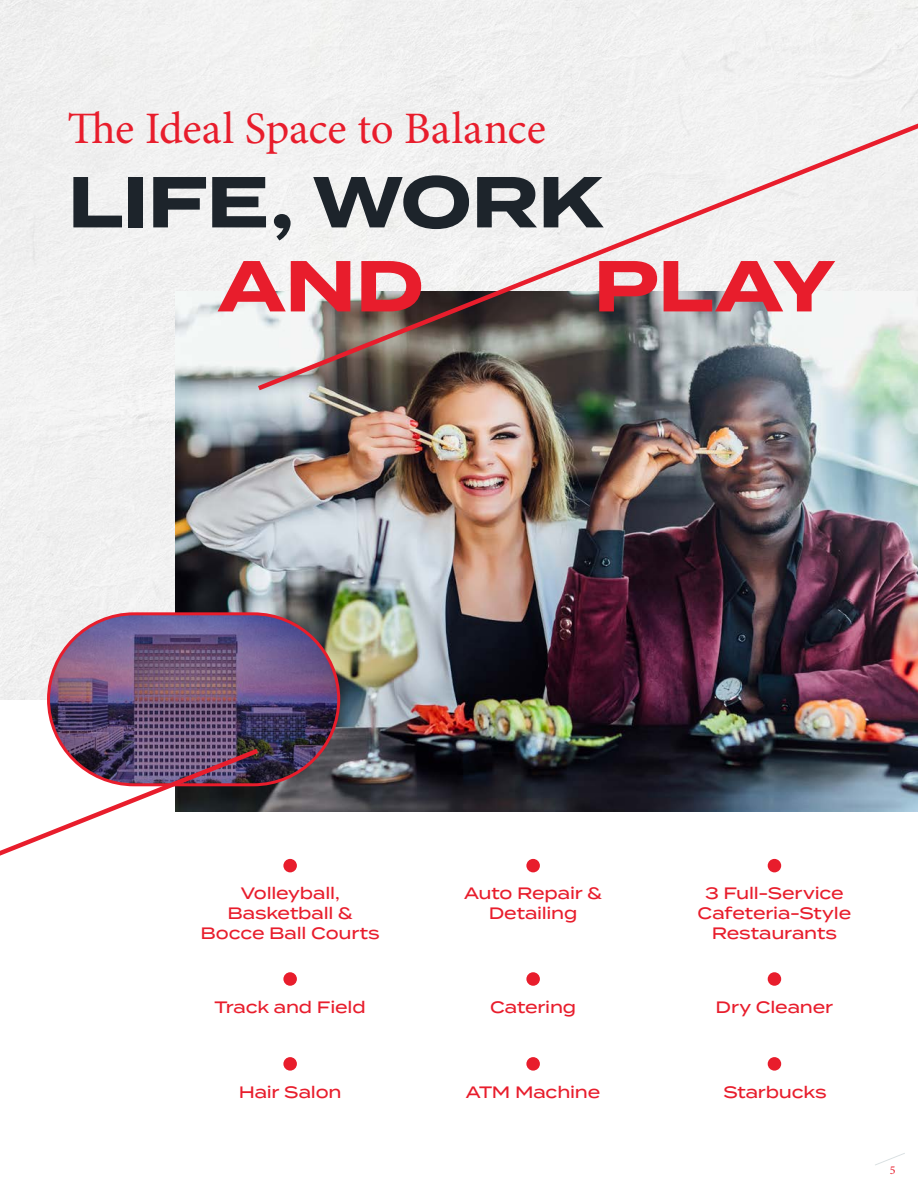
<style>
.page{position:relative;width:918px;height:1188px;background:#fff}
.page>*{position:absolute;margin:0;border:0;box-sizing:border-box;transform-origin:0 0}
.t1{font:700 72px "Termina";letter-spacing:-.02em;color:#1d242b}
.t2{font:700 72px "Termina";letter-spacing:-.01em;color:#e81d2c}
.t3{font:45px "Minion Pro";color:#e81d2c}
.Amenities_1{font:500 16.5px/19.8px "Termina";letter-spacing:-.01em;color:#e81d2c;text-align:center}
.t4{font:12px "Minion Pro";color:#e81d2c}
</style>
<div class="page">
<svg style="left:875px;top:1153px;width:30px;height:12px"></svg>
<div style="left:0;top:0;width:918px;height:699px;background:#f1f1f1"></div>
<img style="left:176px;top:292px;width:742px;height:519px">
<svg style="left:253px;top:79px;width:665px;height:315px"></svg>
<div style="left:283px;top:859px;width:14px;height:13px;background:#e81d2c;border-radius:50%"></div>
<div style="left:283px;top:972px;width:14px;height:14px;background:#e81d2c;border-radius:50%"></div>
<div style="left:283px;top:1057px;width:14px;height:14px;background:#e81d2c;border-radius:50%"></div>
<div style="left:526px;top:859px;width:14px;height:13px;background:#e81d2c;border-radius:50%"></div>
<div style="left:526px;top:972px;width:14px;height:14px;background:#e81d2c;border-radius:50%"></div>
<div style="left:526px;top:1057px;width:14px;height:14px;background:#e81d2c;border-radius:50%"></div>
<div style="left:768px;top:859px;width:13px;height:13px;background:#e81d2c;border-radius:50%"></div>
<div style="left:768px;top:972px;width:13px;height:14px;background:#e81d2c;border-radius:50%"></div>
<div style="left:768px;top:1057px;width:13px;height:14px;background:#e81d2c;border-radius:50%"></div>
<img style="left:49px;top:614px;width:290px;height:171px;border-radius:85px">
<svg style="left:0;top:745px;width:263px;height:111px"></svg>
<p class="t3" style="left:68px;top:99px;width:480px">The Ideal Space to Balance</p>
<p class="t1" style="left:68px;top:149px;width:537px">LIFE, WORK</p>
<p class="t2" style="left:218px;top:233px;width:208px">AND</p>
<p class="t2" style="left:593px;top:233px;width:243px">PLAY</p>
<p class="Amenities_1" style="left:201px;top:883px;width:181px">Volleyball,<br>Basketball &amp;<br>Bocce Ball Courts</p>
<p class="Amenities_1" style="left:464px;top:883px;width:140px">Auto Repair &amp;<br>Detailing</p>
<p class="Amenities_1" style="left:698px;top:883px;width:155px">3 Full-Service<br>Cafeteria-Style<br>Restaurants</p>
<p class="Amenities_1" style="left:215px;top:997px;width:153px">Track and Field</p>
<p class="Amenities_1" style="left:490px;top:997px;width:88px">Catering</p>
<p class="Amenities_1" style="left:716px;top:997px;width:119px">Dry Cleaner</p>
<p class="Amenities_1" style="left:239px;top:1082px;width:104px">Hair Salon</p>
<p class="Amenities_1" style="left:723px;top:1082px;width:105px">Starbucks</p>
<p class="Amenities_1" style="left:466px;top:1082px;width:136px">ATM Machine</p>
<p class="t4" style="left:890px;top:1162px;width:7px">5</p>
</div>
